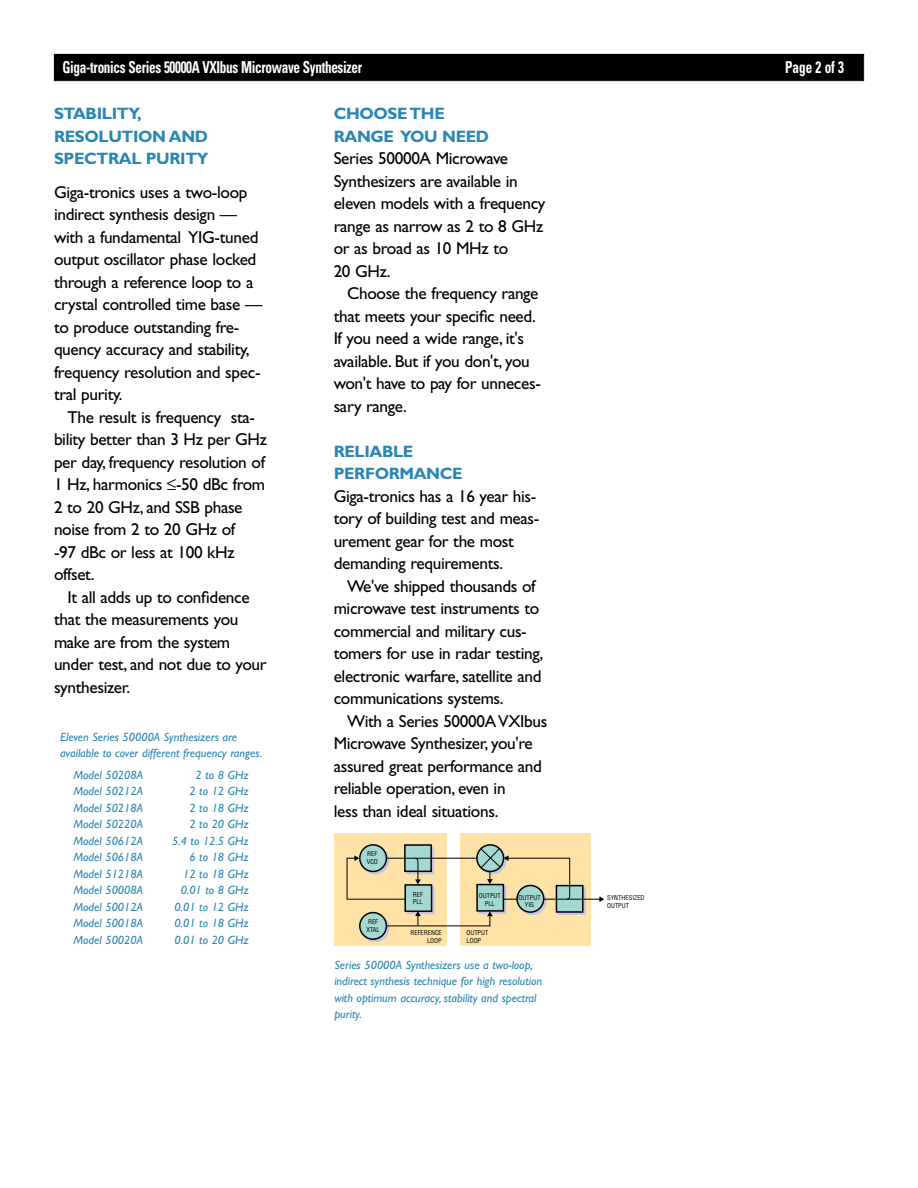
<style>
.page{position:relative;width:918px;height:1188px;background:#fff}
.page>*{position:absolute;margin:0;border:0;box-sizing:border-box;transform-origin:0 0}
.t1{font:17.25px/22.5px "Gill Sans";letter-spacing:-.02em;color:#000}
.t2{font:700 16.5px/22.5px "Gill Sans";letter-spacing:-.02em;color:#2986b3}
.t3{font:700 condensed 16.5px "Univers";letter-spacing:-.025em;color:#fff;scale:.8 1}
.t4{font:italic 12px/16.5px "Gill Sans";color:#2986b3}
.t5{font:condensed 6.45px/7.5px "Helvetica";color:#000}
</style>
<div class="page">
<div style="left:55px;top:55px;width:808px;height:25px;background:#000"></div>
<div style="left:54px;top:54px;width:810px;height:27px;border:1px solid #000"></div>
<div style="left:334px;top:833px;width:113px;height:113px;background:#ffe2a5"></div>
<div style="left:460px;top:833px;width:131px;height:113px;background:#ffe2a5"></div>
<svg style="left:359px;top:844px;width:28px;height:28px"></svg>
<svg style="left:361px;top:914px;width:28px;height:28px"></svg>
<div style="left:359px;top:912px;width:28px;height:28px;background:#a4d9d2;border:2px solid #000;border-radius:50%"></div>
<svg style="left:476px;top:844px;width:28px;height:28px"></svg>
<div style="left:404px;top:844px;width:28px;height:28px;background:#a4d9d2;border:2px solid #000"></div>
<svg style="left:570px;top:887px;width:16px;height:28px"></svg>
<div style="left:556px;top:885px;width:28px;height:28px;background:#a4d9d2;border:2px solid #000"></div>
<hr style="left:567px;top:899px;width:33px;height:1px;background:#000">
<svg style="left:599px;top:896px;width:5px;height:6px"></svg>
<svg style="left:346px;top:848px;width:224px;height:79px"></svg>
<p class="t3" style="left:62px;top:61px;width:376px">Giga-tronics Series 50000A VXIbus Microwave Synthesizer</p>
<p class="t3" style="left:785px;top:61px;width:75px">Page 2 of 3</p>
<p class="t2" style="left:54px;top:104px;width:156px">STABILITY,<br>RESOLUTION AND<br>SPECTRAL PURITY</p>
<p class="t1" style="left:54px;top:182px;width:210px">Giga-tronics uses a two-loop indirect synthesis design — with a fundamental YIG-tuned output oscillator phase locked through a reference loop to a crystal controlled time base — to produce outstanding fre&shy;quency accuracy and stability, frequency resolution and spec&shy;tral purity.</p>
<p class="t1" style="left:54px;top:407px;width:215px;text-indent:13px">The result is frequency sta&shy;bility better than 3 Hz per GHz per day, frequency resolution of<br>1 Hz, harmonics ≤-50 dBc from<br>2 to 20 GHz, and SSB phase noise from 2 to 20 GHz of<br>-97 dBc or less at 100 kHz offset.</p>
<p class="t1" style="left:54px;top:587px;width:214px;text-indent:13px">It all adds up to confidence that the measurements you make are from the system under test, and not due to your synthesizer.</p>
<p class="t4" style="left:60px;top:730px;width:204px">Eleven Series 50000A Synthesizers are available to cover different frequency ranges.</p>
<p class="t4" style="left:74px;top:768px;width:71px">Model 50208A</p>
<p class="t4" style="left:196px;top:768px;width:55px">2 to 8 GHz</p>
<p class="t4" style="left:74px;top:785px;width:71px">Model 50212A</p>
<p class="t4" style="left:189px;top:785px;width:61px">2 to 12 GHz</p>
<p class="t4" style="left:74px;top:801px;width:71px">Model 50218A</p>
<p class="t4" style="left:189px;top:801px;width:61px">2 to 18 GHz</p>
<p class="t4" style="left:74px;top:818px;width:71px">Model 50220A</p>
<p class="t4" style="left:189px;top:818px;width:61px">2 to 20 GHz</p>
<p class="t4" style="left:74px;top:834px;width:71px">Model 50612A</p>
<p class="t4" style="left:172px;top:834px;width:78px">5.4 to 12.5 GHz</p>
<p class="t4" style="left:74px;top:851px;width:71px">Model 50618A</p>
<p class="t4" style="left:189px;top:851px;width:61px">6 to 18 GHz</p>
<p class="t4" style="left:74px;top:867px;width:71px">Model 51218A</p>
<p class="t4" style="left:183px;top:867px;width:67px">12 to 18 GHz</p>
<p class="t4" style="left:74px;top:884px;width:71px">Model 50008A</p>
<p class="t4" style="left:181px;top:884px;width:70px">0.01 to 8 GHz</p>
<p class="t4" style="left:74px;top:900px;width:71px">Model 50012A</p>
<p class="t4" style="left:175px;top:900px;width:76px">0.01 to 12 GHz</p>
<p class="t4" style="left:74px;top:917px;width:71px">Model 50018A</p>
<p class="t4" style="left:175px;top:917px;width:76px">0.01 to 18 GHz</p>
<p class="t4" style="left:74px;top:933px;width:71px">Model 50020A</p>
<p class="t4" style="left:175px;top:933px;width:76px">0.01 to 20 GHz</p>
<p class="t2" style="left:334px;top:104px;width:157px">CHOOSE THE<br>RANGE YOU NEED</p>
<p class="t1" style="left:334px;top:149px;width:213px">Series 50000A Microwave<br>Synthesizers are available in eleven models with a frequency range as narrow as 2 to 8 GHz or as broad as 10 MHz to<br>20 GHz.</p>
<p class="t1" style="left:334px;top:284px;width:209px;text-indent:13px">Choose the frequency range that meets your specific need.<br>If you need a wide range, it's available. But if you don't, you won't have to pay for unneces&shy;sary range.</p>
<p class="t2" style="left:334px;top:442px;width:131px">RELIABLE<br>PERFORMANCE</p>
<p class="t1" style="left:334px;top:487px;width:207px">Giga-tronics has a 16 year his&shy;tory of building test and meas&shy;urement gear for the most demanding requirements.</p>
<p class="t1" style="left:334px;top:577px;width:211px;text-indent:13px">We've shipped thousands of microwave test instruments to commercial and military cus&shy;tomers for use in radar testing, electronic warfare, satellite and communications systems.</p>
<p class="t1" style="left:334px;top:712px;width:215px;text-indent:13px">With a Series 50000A VXIbus<br>Microwave Synthesizer, you're assured great performance and reliable operation, even in<br>less than ideal situations.</p>
<p class="t5" style="left:367px;top:851px;width:13px">REF<br>VCO</p>
<p class="t5" style="left:366px;top:919px;width:15px">REF<br>XTAL</p>
<p class="t5" style="left:413px;top:891px;width:12px">REF<br>PLL</p>
<p class="t5" style="left:479px;top:893px;width:23px;text-align:center">OUTPUT<br>PLL</p>
<p class="t5" style="left:519px;top:894px;width:23px;text-align:center">OUTPUT<br>YIG</p>
<p class="t5" style="left:411px;top:930px;width:33px;text-align:right">REFERENCE<br>LOOP</p>
<p class="t5" style="left:467px;top:930px;width:23px">OUTPUT<br>LOOP</p>
<p class="t4" style="left:334px;top:958px;width:209px">Series 50000A Synthesizers use a two-loop, indirect synthesis technique for high resolution with optimum accuracy, stability and spectral purity.</p>
<p class="t5" style="left:607px;top:894px;width:39px">SYNTHESIZED<br>OUTPUT</p>
</div>
